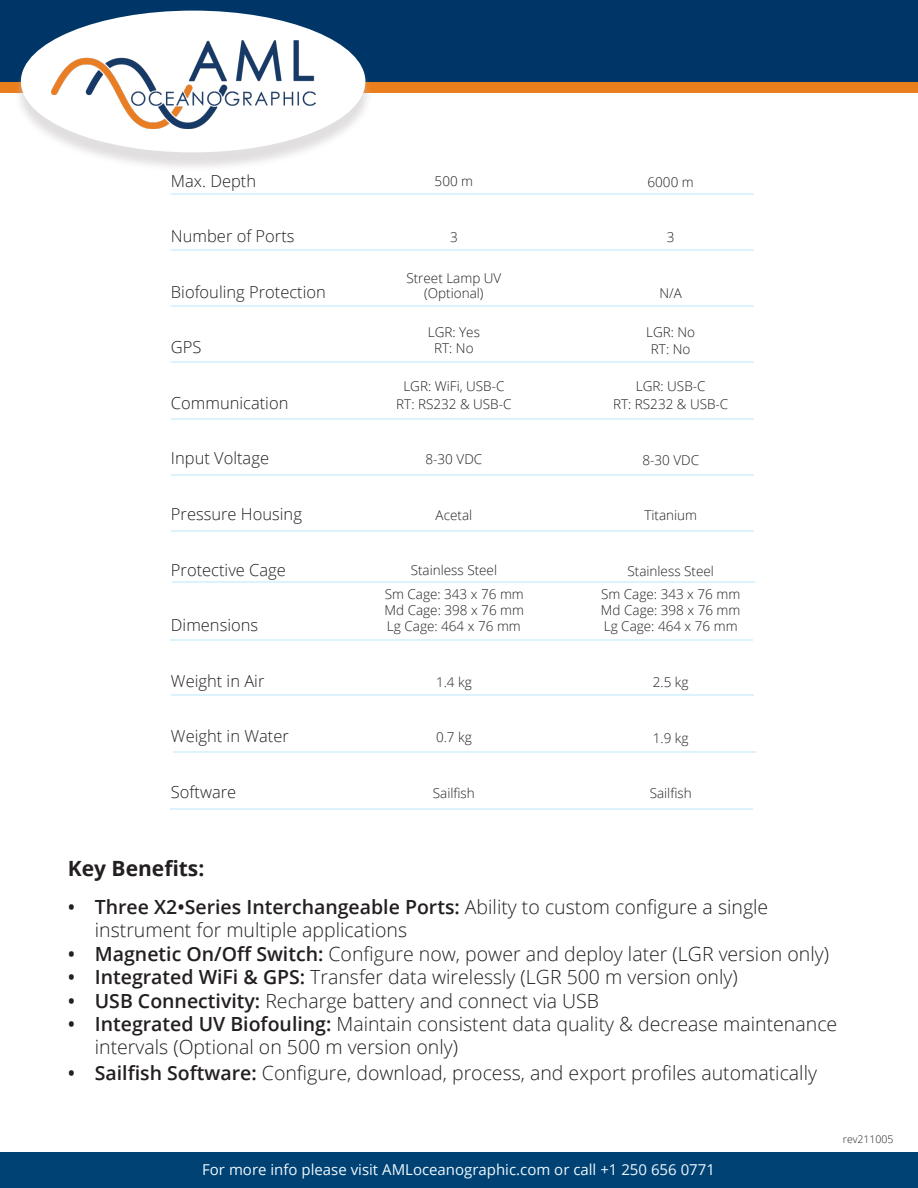
<style>
.page{position:relative;width:918px;height:1188px;background:#fff}
.page>*{position:absolute;margin:0;border:0;box-sizing:border-box;transform-origin:0 0}
.t1{font:700 21px "Open Sans";color:#231f20}
.t2{font:300 19.5px/23.4px "Open Sans";color:#231f20}
.t3{font:300 16.5px "Open Sans";color:#231f20}
.t4{font:15px "Open Sans";color:#eef8fd}
.t5{font:300 13.5px "Open Sans";color:#231f20}
.t6{font:300 10.5px "Open Sans";color:#231f20}
.s1{font-weight:600}
</style>
<div class="page">
<hr style="left:171px;top:250px;width:583px;height:1px;background:#dcf2fc">
<hr style="left:171px;top:306px;width:583px;height:1px;background:#dcf2fc">
<hr style="left:171px;top:362px;width:583px;height:1px;background:#dcf2fc">
<hr style="left:171px;top:418px;width:583px;height:1px;background:#dcf2fc">
<hr style="left:171px;top:474px;width:583px;height:1px;background:#dcf2fc">
<hr style="left:171px;top:530px;width:583px;height:1px;background:#dcf2fc">
<hr style="left:171px;top:194px;width:583px;height:1px;background:#dcf2fc">
<hr style="left:173px;top:582px;width:582px;height:1px;background:#dcf2fc">
<hr style="left:171px;top:639px;width:582px;height:2px;background:#dcf2fc">
<hr style="left:171px;top:694px;width:583px;height:2px;background:#dcf2fc">
<hr style="left:173px;top:751px;width:582px;height:1px;background:#dcf2fc">
<div style="left:0;top:1152px;width:918px;height:36px;background:#004274"></div>
<div style="left:0;top:0;width:918px;height:92px;background:#ea7e1d"></div>
<div style="left:0;top:0;width:918px;height:82px;background:#003667"></div>
<div style="left:14px;top:17px;width:358px;height:156px;background:#c5bfc2;opacity:.5"></div>
<div style="left:21px;top:11px;width:344px;height:141px;background:#fff;border-radius:50%"></div>
<img style="left:51px;top:40px;width:265px;height:89px">
<hr style="left:171px;top:808px;width:582px;height:1px;background:#dcf2fc">
<p class="t3" style="left:171px;top:169px;width:87px">Max. Depth</p>
<p class="t3" style="left:171px;top:225px;width:125px">Number of Ports</p>
<p class="t3" style="left:171px;top:280px;width:157px">Biofouling Protection</p>
<p class="t3" style="left:171px;top:336px;width:32px">GPS</p>
<p class="t3" style="left:171px;top:392px;width:119px">Communication</p>
<p class="t3" style="left:171px;top:447px;width:100px">Input Voltage</p>
<p class="t3" style="left:171px;top:503px;width:133px">Pressure Housing</p>
<p class="t3" style="left:171px;top:558px;width:117px">Protective Cage</p>
<p class="t3" style="left:171px;top:614px;width:89px">Dimensions</p>
<p class="t3" style="left:171px;top:670px;width:95px">Weight in Air</p>
<p class="t3" style="left:171px;top:725px;width:119px">Weight in Water</p>
<p class="t3" style="left:171px;top:781px;width:67px">Software</p>
<p class="t5" style="left:435px;top:172px;width:40px">500 m</p>
<p class="t5" style="left:648px;top:173px;width:48px">6000 m</p>
<p class="t5" style="left:450px;top:228px;width:9px">3</p>
<p class="t5" style="left:667px;top:228px;width:9px">3</p>
<p class="t5" style="left:406px;top:269px;width:97px">Street Lamp UV</p>
<p class="t5" style="left:424px;top:283px;width:61px">(Optional)</p>
<p class="t5" style="left:659px;top:284px;width:24px">N/A</p>
<p class="t5" style="left:428px;top:323px;width:54px">LGR: Yes</p>
<p class="t5" style="left:646px;top:323px;width:51px">LGR: No</p>
<p class="t5" style="left:434px;top:339px;width:41px">RT: No</p>
<p class="t5" style="left:651px;top:339px;width:41px">RT: No</p>
<p class="t5" style="left:403px;top:377px;width:103px">LGR: WiFi, USB-C</p>
<p class="t5" style="left:636px;top:377px;width:71px">LGR: USB-C</p>
<p class="t5" style="left:396px;top:395px;width:117px">RT: RS232 &amp; USB-C</p>
<p class="t5" style="left:613px;top:395px;width:117px">RT: RS232 &amp; USB-C</p>
<p class="t5" style="left:426px;top:450px;width:58px">8-30 VDC</p>
<p class="t5" style="left:642px;top:451px;width:58px">8-30 VDC</p>
<p class="t5" style="left:436px;top:506px;width:38px">Acetal</p>
<p class="t5" style="left:644px;top:506px;width:54px">Titanium</p>
<p class="t5" style="left:411px;top:561px;width:88px">Stainless Steel</p>
<p class="t5" style="left:628px;top:562px;width:88px">Stainless Steel</p>
<p class="t5" style="left:385px;top:585px;width:141px">Sm Cage: 343 x 76 mm</p>
<p class="t5" style="left:385px;top:601px;width:141px">Md Cage: 398 x 76 mm</p>
<p class="t5" style="left:601px;top:585px;width:141px">Sm Cage: 343 x 76 mm</p>
<p class="t5" style="left:601px;top:601px;width:141px">Md Cage: 398 x 76 mm</p>
<p class="t5" style="left:387px;top:617px;width:135px">Lg Cage: 464 x 76 mm</p>
<p class="t5" style="left:604px;top:617px;width:135px">Lg Cage: 464 x 76 mm</p>
<p class="t5" style="left:436px;top:672px;width:37px">1.4 kg</p>
<p class="t5" style="left:653px;top:673px;width:37px">2.5 kg</p>
<p class="t5" style="left:436px;top:728px;width:37px">0.7 kg</p>
<p class="t5" style="left:653px;top:728px;width:37px">1.9 kg</p>
<p class="t5" style="left:433px;top:784px;width:43px">Sailfish</p>
<p class="t5" style="left:650px;top:784px;width:43px">Sailfish</p>
<p class="t1" style="left:68px;top:853px;width:138px">Key Benefits:</p>
<p class="t2" style="left:95px;top:895px;width:675px;text-indent:-27px"><span class="s1">• Three X2•Series Interchangeable Ports:</span> Ability to custom configure a single instrument for multiple applications</p>
<p class="t2" style="left:68px;top:941px;width:763px"><span class="s1">• Magnetic On/Off Switch:</span> Configure now, power and deploy later (LGR version only)</p>
<p class="t2" style="left:68px;top:965px;width:671px"><span class="s1">• Integrated WiFi &amp; GPS:</span> Transfer data wirelessly (LGR 500 m version only)</p>
<p class="t2" style="left:68px;top:988px;width:533px"><span class="s1">• USB Connectivity:</span> Recharge battery and connect via USB</p>
<p class="t2" style="left:95px;top:1012px;width:744px;text-indent:-27px"><span class="s1">• Integrated UV Biofouling:</span> Maintain consistent data quality &amp; decrease maintenance intervals (Optional on 500 m version only)</p>
<p class="t2" style="left:68px;top:1060px;width:751px"><span class="s1">• Sailfish Software:</span> Configure, download, process, and export profiles automatically</p>
<p class="t4" style="left:202px;top:1159px;width:514px">For more info please visit AMLoceanographic.com or call +1 250 656 0771</p>
<p class="t6" style="left:843px;top:1132px;width:52px">rev211005</p>
</div>
